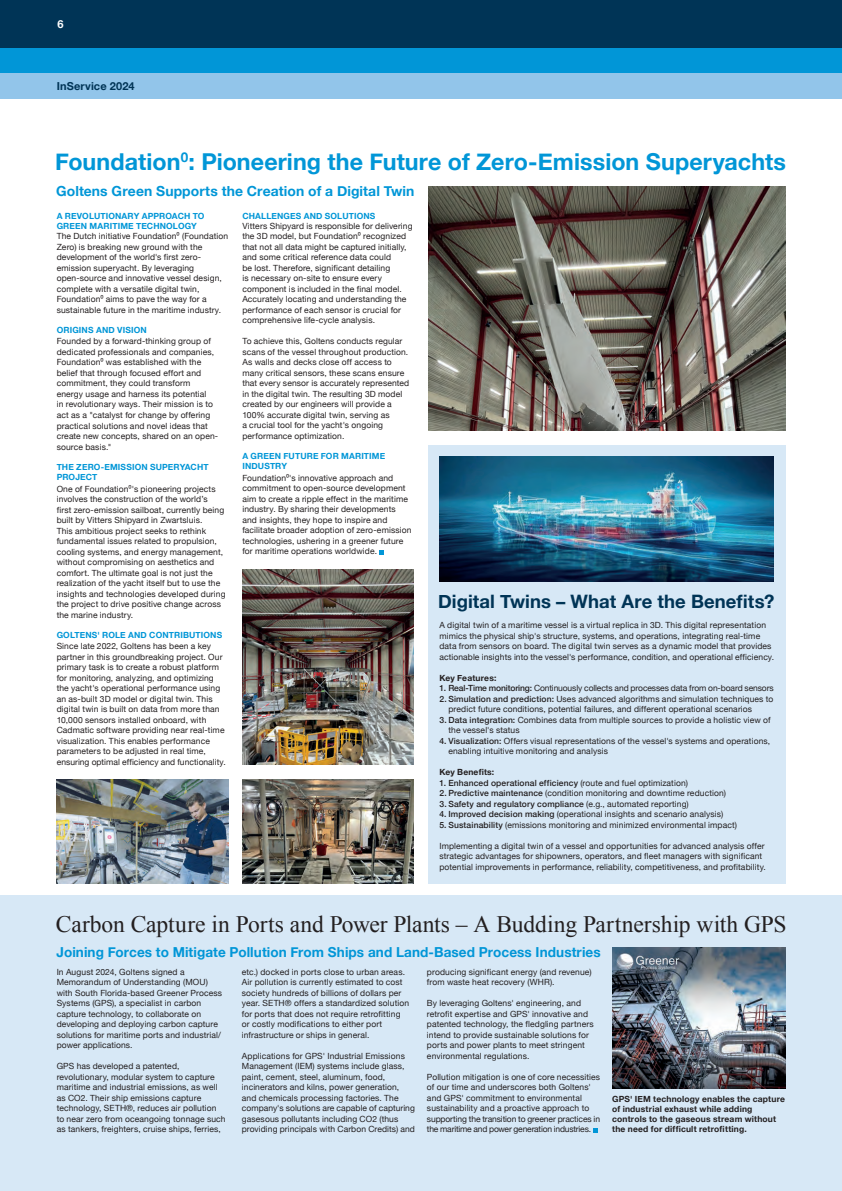
<style>
.page{position:relative;width:842px;height:1191px;background:#fff}
.page>*{position:absolute;margin:0;border:0;box-sizing:border-box;transform-origin:0 0}
.t1{font:23.5px "Times New Roman";letter-spacing:-.005em;color:#231f20}
.t2{font:700 23.3px "Helvetica Neue";letter-spacing:.005em;color:#0196d7}
.t3{font:700 18.5px "Helvetica Neue";letter-spacing:.005em;color:#003456}
.t4{font:700 13.9px "Helvetica Neue";letter-spacing:.005em;color:#0196d7}
.t5{font:700 13.8px "Helvetica Neue";letter-spacing:.005em;color:#0196d7}
.t6{font:700 11px "Helvetica Neue";letter-spacing:.015em;color:#003456}
.t7{font:700 11px "Helvetica Neue";color:#fff}
.t8{font:8.5px/10.5px "Helvetica Neue";letter-spacing:.015em;color:#231f20}
.t9{font:700 8.5px/10px "Helvetica Neue";letter-spacing:.015em;color:#0196d7}
.t10{font:700 8.5px/10px "Helvetica Neue";letter-spacing:.02em;color:#231f20}
.t11{font:500 8.5px "Helvetica Neue";letter-spacing:.015em;color:#231f20}
.t12{font:8.5px "Helvetica Neue";letter-spacing:-.015em;color:#231f20}
.s1{font-weight:500}
.s2{font-weight:400}
</style>
<div class="page">
<div style="left:0;top:0;width:842px;height:48px;background:#003456"></div>
<div style="left:0;top:48px;width:842px;height:26px;background:#0196d7"></div>
<div style="left:0;top:74px;width:842px;height:25px;background:#92c5ea"></div>
<svg style="left:379px;top:550px;width:5px;height:4px"></svg>
<img style="left:428px;top:186px;width:357px;height:244px">
<img style="left:242px;top:779px;width:172px;height:105px">
<div style="left:428px;top:445px;width:357px;height:439px;background:#d7e8f6"></div>
<img style="left:242px;top:569px;width:172px;height:196px">
<img style="left:57px;top:779px;width:171px;height:105px">
<img style="left:439px;top:456px;width:335px;height:126px">
<div style="left:0;top:895px;width:842px;height:296px;background:#d7e8f6"></div>
<svg style="left:593px;top:1128px;width:4px;height:4px"></svg>
<img style="left:612px;top:947px;width:173px;height:142px">
<p class="t7" style="left:58px;top:16px;width:8px">6</p>
<p class="t6" style="left:57px;top:78px;width:80px">InService 2024</p>
<h2 class="t2" style="left:55px;top:143px;width:732px">Foundation<sup>0</sup>: Pioneering the Future of Zero-Emission Superyachts</h2>
<h3 class="t4" style="left:56px;top:180px;width:360px">Goltens Green Supports the Creation of a Digital Twin</h3>
<p class="t9" style="left:57px;top:211px;width:149px">A REVOLUTIONARY APPROACH TO<br>GREEN MARITIME TECHNOLOGY</p>
<p class="t8" style="left:57px;top:232px;width:173px">The Dutch initiative Foundation⁰ (Foundation Zero) is breaking new ground with the development of the world's first zero&shy;emission superyacht. By leveraging open-source and innovative vessel design, complete with a versatile digital twin, Foundation⁰ aims to pave the way for a sustainable future in the maritime industry.</p>
<p class="t9" style="left:57px;top:326px;width:92px">ORIGINS AND VISION</p>
<p class="t8" style="left:57px;top:337px;width:163px">Founded by a forward-thinking group of dedicated professionals and companies, Foundation⁰ was established with the belief that through focused effort and commitment, they could transform energy usage and harness its potential<br>in revolutionary ways. Their mission is to act as a "catalyst for change by offering practical solutions and novel ideas that create new concepts, shared on an open&shy;source basis."</p>
<p class="t9" style="left:57px;top:462px;width:153px">THE ZERO-EMISSION SUPERYACHT<br>PROJECT</p>
<p class="t8" style="left:57px;top:484px;width:170px">One of Foundation⁰'s pioneering projects involves the construction of the world’s<br>first zero-emission sailboat, currently being built by Vitters Shipyard in Zwartsluis.<br>This ambitious project seeks to rethink fundamental issues related to propulsion, cooling systems, and energy management, without compromising on aesthetics and comfort. The ultimate goal is not just the realization of the yacht itself but to use the insights and technologies developed during the project to drive positive change across the marine industry.</p>
<p class="t9" style="left:57px;top:630px;width:167px">GOLTENS' ROLE AND CONTRIBUTIONS</p>
<p class="t8" style="left:57px;top:641px;width:171px">Since late 2022, Goltens has been a key partner in this groundbreaking project. Our primary task is to create a robust platform for monitoring, analyzing, and optimizing the yacht's operational performance using an as-built 3D model or digital twin. This digital twin is built on data from more than 10,000 sensors installed onboard, with Cadmatic software providing near real-time visualization. This enables performance parameters to be adjusted in real time, ensuring optimal efficiency and functionality.</p>
<p class="t9" style="left:242px;top:211px;width:135px">CHALLENGES AND SOLUTIONS</p>
<p class="t8" style="left:242px;top:221px;width:172px">Vitters Shipyard is responsible for delivering the 3D model, but Foundation⁰ recognized that not all data might be captured initially, and some critical reference data could<br>be lost. Therefore, significant detailing<br>is necessary on-site to ensure every component is included in the final model.<br>Accurately locating and understanding the performance of each sensor is crucial for comprehensive life-cycle analysis.</p>
<p class="t8" style="left:242px;top:336px;width:168px">To achieve this, Goltens conducts regular scans of the vessel throughout production.<br>As walls and decks close off access to many critical sensors, these scans ensure that every sensor is accurately represented in the digital twin. The resulting 3D model created by our engineers will provide a 100% accurate digital twin, serving as<br>a crucial tool for the yacht's ongoing performance optimization.</p>
<p class="t9" style="left:242px;top:451px;width:144px">A GREEN FUTURE FOR MARITIME<br>INDUSTRY</p>
<p class="t8" style="left:242px;top:473px;width:171px">Foundation⁰'s innovative approach and commitment to open-source development aim to create a ripple effect in the maritime industry. By sharing their developments and insights, they hope to inspire and facilitate broader adoption of zero-emission technologies, ushering in a greener future for maritime operations worldwide.</p>
<h3 class="t3" style="left:438px;top:587px;width:338px">Digital Twins – What Are the Benefits?</h3>
<p class="t8" style="left:439px;top:620px;width:336px">A digital twin of a maritime vessel is a virtual replica in 3D. This digital representation mimics the physical ship's structure, systems, and operations, integrating real-time data from sensors on board. The digital twin serves as a dynamic model that provides actionable insights into the vessel's performance, condition, and operational efficiency.</p>
<p class="t10" style="left:439px;top:673px;width:58px">Key Features:</p>
<p class="t12" style="left:439px;top:682px;width:336px"><span class="s1">1. Real-Time monitoring:</span> Continuously collects and processes data from on-board sensors</p>
<p class="t8" style="left:448px;top:694px;width:326px;text-indent:-9px"><span class="s1">2. Simulation and prediction:</span> Uses advanced algorithms and simulation techniques to predict future conditions, potential failures, and different operational scenarios</p>
<p class="t8" style="left:448px;top:715px;width:324px;text-indent:-9px"><span class="s1">3. Data integration:</span> Combines data from multiple sources to provide a holistic view of the vessel's status</p>
<p class="t8" style="left:448px;top:736px;width:323px;text-indent:-9px"><span class="s1">4. Visualization:</span> Offers visual representations of the vessel's systems and operations, enabling intuitive monitoring and analysis</p>
<p class="t10" style="left:439px;top:767px;width:56px">Key Benefits:</p>
<p class="t11" style="left:439px;top:775px;width:250px">1. Enhanced operational efficiency <span class="s2">(route and fuel optimization)</span></p>
<p class="t8" style="left:439px;top:788px;width:288px"><span class="s1">2. Predictive maintenance</span> (condition monitoring and downtime reduction)</p>
<p class="t11" style="left:439px;top:796px;width:251px">3. Safety and regulatory compliance <span class="s2">(e.g., automated reporting)</span></p>
<p class="t8" style="left:439px;top:809px;width:285px"><span class="s1">4. Improved decision making</span> (operational insights and scenario analysis)</p>
<p class="t8" style="left:439px;top:820px;width:299px"><span class="s1">5. Sustainability</span> (emissions monitoring and minimized environmental impact)</p>
<p class="t8" style="left:439px;top:841px;width:328px">Implementing a digital twin of a vessel and opportunities for advanced analysis offer strategic advantages for shipowners, operators, and fleet managers with significant potential improvements in performance, reliability, competitiveness, and profitability.</p>
<h1 class="t1" style="left:56px;top:908px;width:732px">Carbon Capture in Ports and Power Plants – A Budding Partnership with GPS</h1>
<p class="t8" style="left:57px;top:967px;width:167px">In August 2024, Goltens signed a Memorandum of Understanding (MOU) with South Florida-based Greener Process Systems (GPS), a specialist in carbon capture technology, to collaborate on developing and deploying carbon capture solutions for maritime ports and industrial/ power applications.</p>
<p class="t8" style="left:57px;top:1061px;width:170px">GPS has developed a patented, revolutionary, modular system to capture maritime and industrial emissions, as well as CO2. Their ship emissions capture technology, SETH®, reduces air pollution to near zero from oceangoing tonnage such as tankers, freighters, cruise ships, ferries,</p>
<h3 class="t5" style="left:57px;top:941px;width:546px">Joining Forces to Mitigate Pollution From Ships and Land-Based Process Industries</h3>
<p class="t8" style="left:427px;top:967px;width:166px">producing significant energy (and revenue) from waste heat recovery (WHR).</p>
<p class="t8" style="left:427px;top:998px;width:168px">By leveraging Goltens' engineering, and retrofit expertise and GPS' innovative and patented technology, the fledgling partners intend to provide sustainable solutions for ports and power plants to meet stringent environmental regulations.</p>
<p class="t8" style="left:427px;top:1072px;width:175px">Pollution mitigation is one of core necessities of our time and underscores both Goltens' and GPS' commitment to environmental sustainability and a proactive approach to supporting the transition to greener practices in the maritime and power generation industries.</p>
<p class="t8" style="left:242px;top:967px;width:169px">etc.) docked in ports close to urban areas.<br>Air pollution is currently estimated to cost society hundreds of billions of dollars per year. SETH® offers a standardized solution for ports that does not require retrofitting or costly modifications to either port infrastructure or ships in general.</p>
<p class="t8" style="left:242px;top:1051px;width:175px">Applications for GPS' Industrial Emissions Management (IEM) systems include glass, paint, cement, steel, aluminum, food, incinerators and kilns, power generation, and chemicals processing factories. The company's solutions are capable of capturing gasesous pollutants including CO2 (thus providing principals with Carbon Credits) and</p>
<p class="t10" style="left:612px;top:1094px;width:174px">GPS' IEM technology enables the capture of industrial exhaust while adding controls to the gaseous stream without the need for difficult retrofitting.</p>
</div>
